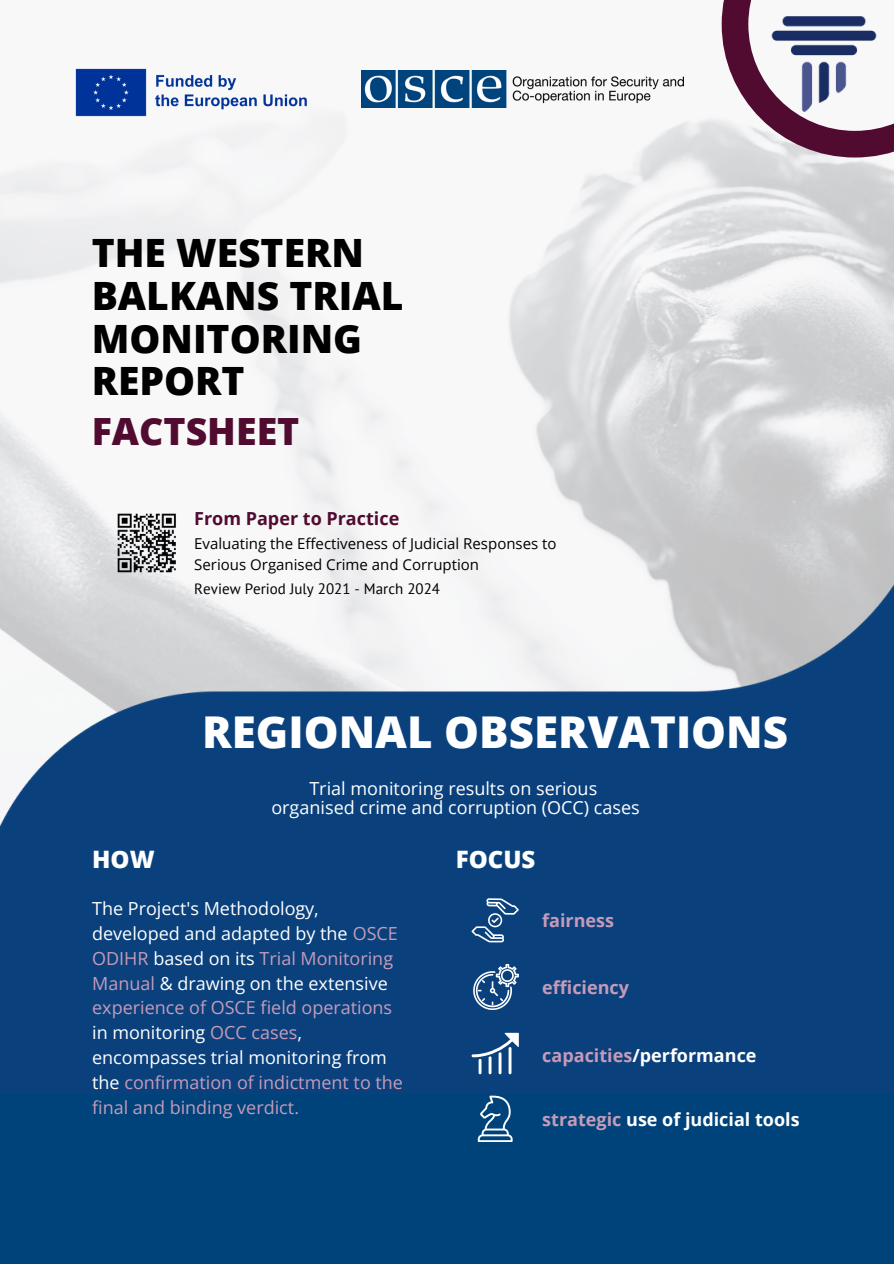
<style>
.page{position:relative;width:894px;height:1264px;background:#fff}
.page>*{position:absolute;margin:0;border:0;box-sizing:border-box;transform-origin:0 0}
.t1{font:800 43.8px "Open Sans";color:#fff}
.t2{font:800 39px/42.8px "Open Sans";color:#000}
.t3{font:800 37.5px "Open Sans";color:#510b30}
.t4{font:800 24px "Open Sans";color:#fff}
.t5{font:18px/24.8px "Open Sans";color:#fff}
.t6{font:700 18px "Open Sans";color:#fff}
.t7{font:700 18px "Open Sans";color:#510b30}
.t8{font:700 18px "Open Sans";color:#c69bb9}
.t9{font:15px/20.2px "Open Sans";color:#000}
.t10{font:15px "PT Sans";color:#000}
.s1{color:#c69bb9}
</style>
<div class="page">
<img style="left:0;top:70px;width:893px;height:400px">
<img style="left:0;top:470px;width:893px;height:624px">
<div style="left:0;top:1094px;width:893px;height:169px;background:#00437b"></div>
<svg style="left:471px;top:898px;width:47px;height:44px;background:#376494"></svg>
<svg style="left:473px;top:964px;width:45px;height:46px;background:#4b739f"></svg>
<hr style="left:478px;top:1058px;width:3px;height:16px;background:#fff">
<hr style="left:488px;top:1056px;width:3px;height:18px;background:#fff">
<hr style="left:498px;top:1052px;width:3px;height:22px;background:#fff">
<hr style="left:508px;top:1047px;width:3px;height:27px;background:#fff">
<svg style="left:471px;top:1032px;width:47px;height:25px"></svg>
<svg style="left:477px;top:1095px;width:35px;height:46px"></svg>
<img style="left:662px;top:70px;width:231px;height:156px">
<svg style="left:721px;top:0;width:172px;height:157px"></svg>
<img style="left:72px;top:68px;width:244px;height:51px">
<img style="left:361px;top:71px;width:322px;height:37px">
<img style="left:111px;top:507px;width:73px;height:72px">
<h2 class="t2" style="left:92px;top:231px;width:313px">THE WESTERN<br>BALKANS TRIAL<br>MONITORING<br>REPORT</h2>
<p class="t3" style="left:92px;top:404px;width:209px">FACTSHEET</p>
<h5 class="t7" style="left:194px;top:505px;width:206px">From Paper to Practice</h5>
<h2 class="t9" style="left:194px;top:533px;width:364px">Evaluating the Effectiveness of Judicial Responses to<br>Serious Organised Crime and Corruption</h2>
<h3 class="t10" style="left:194px;top:578px;width:247px">Review Period July 2021 - March 2024</h3>
<p class="t1" style="left:202px;top:701px;width:587px">REGIONAL OBSERVATIONS</p>
<h4 class="t5" style="left:271px;top:778px;width:370px;line-height:19.2px;text-align:center">Trial monitoring results on serious organised crime and corruption (OCC) cases</h4>
<p class="t4" style="left:92px;top:842px;width:64px">HOW</p>
<h4 class="t4" style="left:455px;top:842px;width:81px">FOCUS</h4>
<p class="t5" style="left:92px;top:896px;width:312px">The Project's Methodology, developed and adapted by the <span class="s1">OSCE<br>ODIHR</span> based on its <span class="s1">Trial Monitoring<br>Manual</span> &amp; drawing on the extensive <span class="s1">experience of OSCE field operations </span>in monitoring <span class="s1">OCC cases</span>, encompasses trial monitoring from the <span class="s1">confirmation of indictment to the final and binding verdict.</span></p>
<p class="t8" style="left:542px;top:907px;width:73px">fairness</p>
<h1 class="t8" style="left:542px;top:975px;width:88px">efficiency</h1>
<h5 class="t6" style="left:542px;top:1042px;width:216px"><span class="s1">capacities</span>/performance</h5>
<h3 class="t6" style="left:542px;top:1106px;width:259px"><span class="s1">strategic</span> use of judicial tools</h3>
</div>
